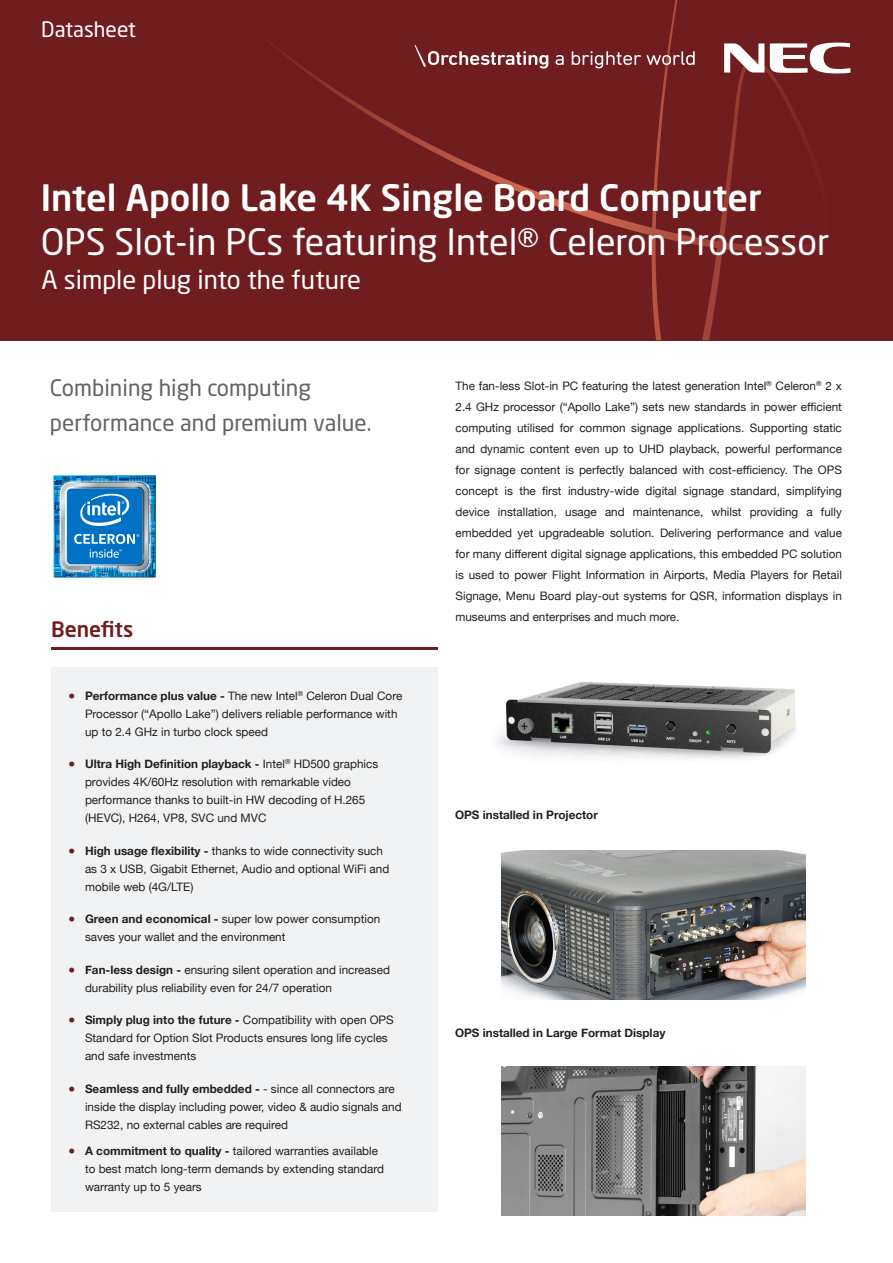
<style>
.page{position:relative;width:893px;height:1263px;background:#fff}
.page>*{position:absolute;margin:0;border:0;box-sizing:border-box;transform-origin:0 0}
.t1{font:36px "Neo Sans Pro";color:#fff}
.t2{font:500 36px "Neo Sans Pro";color:#fff}
.t3{font:25.5px "Neo Sans Pro";color:#fff}
.t4{font:22.5px/34.5px "Neo Sans Pro";color:#636366}
.t5{font:21px "Neo Sans Pro";color:#fff}
.t6{font:500 21px "Neo Sans Pro";color:#701d1f}
.t7{font:11.7px/18px "Helvetica Neue";color:#231f20}
.t8{font:700 11.7px "Helvetica Neue";color:#231f20}
.s1{color:#701d1f}
.s2{font-weight:700}
</style>
<div class="page">
<img style="left:496px;top:682px;width:300px;height:77px">
<div style="left:0;top:0;width:893px;height:340px;background:#701d1f"></div>
<svg style="left:273px;top:0;width:534px;height:340px"></svg>
<div style="left:51px;top:668px;width:386px;height:544px;background:#f1f2f3"></div>
<hr style="left:51px;top:647px;width:386px;height:3px;background:#701d1f">
<svg style="left:555px;top:55px;width:9px;height:10px"></svg>
<svg style="left:572px;top:51px;width:123px;height:17px"></svg>
<svg style="left:415px;top:45px;width:133px;height:24px"></svg>
<svg style="left:724px;top:43px;width:40px;height:30px"></svg>
<svg style="left:770px;top:42px;width:80px;height:32px"></svg>
<img style="left:54px;top:475px;width:102px;height:103px">
<img style="left:502px;top:850px;width:304px;height:149px">
<img style="left:502px;top:1066px;width:304px;height:149px">
<p class="t5" style="left:41px;top:17px;width:96px">Datasheet</p>
<p class="t2" style="left:41px;top:175px;width:722px">Intel Apollo Lake 4K Single Board Computer</p>
<p class="t1" style="left:41px;top:219px;width:790px">OPS Slot-in PCs featuring Intel® Celeron Processor</p>
<p class="t3" style="left:41px;top:264px;width:321px">A simple plug into the future</p>
<p class="t4" style="left:50px;top:370px;width:323px">Combining high computing performance and premium value.</p>
<p class="t6" style="left:51px;top:616px;width:84px">Benefits</p>
<p class="t7" style="left:85px;top:687px;width:319px;text-indent:-17px"><span class="s1">●</span> <span class="s2">Performance plus value -</span> The new Intel<sup>®</sup> Celeron Dual Core<br>Processor (“Apollo Lake”) delivers reliable performance with up to 2.4 GHz in turbo clock speed</p>
<p class="t7" style="left:85px;top:756px;width:295px;text-indent:-17px"><span class="s1">●</span> <span class="s2">Ultra High Definition playback -</span> Intel<sup>®</sup> HD500 graphics provides 4K/60Hz resolution with remarkable video performance thanks to built-in HW decoding of H.265 (HEVC), H264, VP8, SVC und MVC</p>
<p class="t7" style="left:85px;top:842px;width:306px;text-indent:-17px"><span class="s1">●</span> <span class="s2">High usage flexibility -</span> thanks to wide connectivity such as 3 x USB, Gigabit Ethernet, Audio and optional WiFi and mobile web (4G/LTE)</p>
<p class="t7" style="left:85px;top:911px;width:297px;text-indent:-17px"><span class="s1">●</span> <span class="s2">Green and economical -</span> super low power consumption saves your wallet and the environment</p>
<p class="t7" style="left:85px;top:961px;width:306px;text-indent:-17px"><span class="s1">●</span> <span class="s2">Fan-less design -</span> ensuring silent operation and increased durability plus reliability even for 24/7 operation</p>
<p class="t7" style="left:85px;top:1012px;width:310px;text-indent:-17px"><span class="s1">●</span> <span class="s2">Simply plug into the future -</span> Compatibility with open OPS<br>Standard for Option Slot Products ensures long life cycles and safe investments</p>
<p class="t7" style="left:85px;top:1080px;width:318px;text-indent:-17px"><span class="s1">●</span> <span class="s2">Seamless and fully embedded -</span> - since all connectors are inside the display including power, video &amp; audio signals and<br>RS232, no external cables are required</p>
<p class="t7" style="left:85px;top:1143px;width:300px;text-indent:-17px"><span class="s1">●</span> <span class="s2">A commitment to quality -</span> tailored warranties available to best match long-term demands by extending standard warranty up to 5 years</p>
<p class="t7" style="left:455px;top:376px;width:388px;line-height:21px;text-align:justify">The fan-less Slot-in PC featuring the latest generation Intel<sup>®</sup> Celeron<sup>®</sup> 2 x 2.4 GHz processor (“Apollo Lake”) sets new standards in power efficient computing utilised for common signage applications. Supporting static and dynamic content even up to UHD playback, powerful performance for signage content is perfectly balanced with cost-efficiency. The OPS concept is the first industry-wide digital signage standard, simplifying device installation, usage and maintenance, whilst providing a fully embedded yet upgradeable solution. Delivering performance and value for many different digital signage applications, this embedded PC solution is used to power Flight Information in Airports, Media Players for Retail Signage, Menu Board play-out systems for QSR, information displays in museums and enterprises and much more.</p>
<p class="t8" style="left:455px;top:806px;width:144px">OPS installed in Projector</p>
<p class="t8" style="left:455px;top:1024px;width:212px">OPS installed in Large Format Display</p>
</div>
